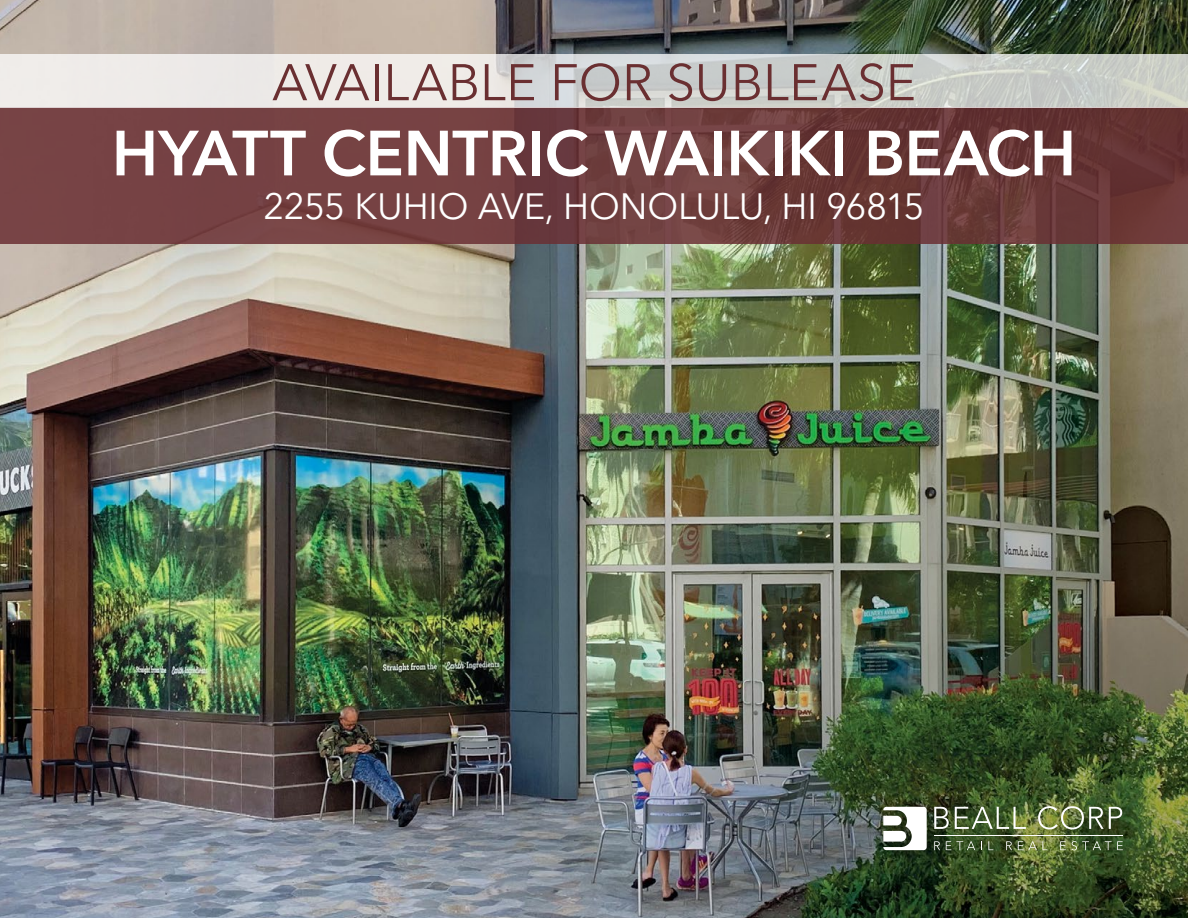
<style>
.page{position:relative;width:1188px;height:918px;background:#fff}
.page>*{position:absolute;margin:0;border:0;box-sizing:border-box;transform-origin:0 0}
.t1{font:600 63.15px "Avenir Next LT Pro";letter-spacing:-.005em;color:#fff}
.t2{font:51px "Avenir Next LT Pro";color:#6a2f31}
.t3{font:36.3px "Avenir Next LT Pro";letter-spacing:-.005em;color:#fff}
</style>
<div class="page">
<img style="left:0;top:0;width:1188px;height:918px">
<div style="left:873px;top:796px;width:260px;height:65px;background:#000;opacity:.5"></div>
<svg style="left:883px;top:807px;width:44px;height:43px"></svg>
<svg style="left:934px;top:807px;width:15px;height:22px"></svg>
<svg style="left:955px;top:807px;width:71px;height:22px;background:#6b7f57"></svg>
<svg style="left:1038px;top:806px;width:84px;height:23px;background:#79875d"></svg>
<svg style="left:934px;top:841px;width:6px;height:9px"></svg>
<svg style="left:946px;top:841px;width:29px;height:9px"></svg>
<svg style="left:988px;top:841px;width:5px;height:9px"></svg>
<svg style="left:1006px;top:841px;width:6px;height:9px"></svg>
<svg style="left:1018px;top:841px;width:29px;height:9px"></svg>
<svg style="left:1060px;top:841px;width:63px;height:9px"></svg>
<hr style="left:934px;top:835px;width:188px;height:1px;background:#fff">
<svg style="left:0;top:108px;width:1188px;height:136px;background:#6f3d3d"></svg>
<svg style="left:0;top:54px;width:1188px;height:54px;background:#dadbd8"></svg>
<h2 class="t2" style="left:272px;top:52px;width:645px">AVAILABLE FOR SUBLEASE</h2>
<h1 class="t1" style="left:112px;top:115px;width:966px">HYATT CENTRIC WAIKIKI BEACH</h1>
<p class="t3" style="left:263px;top:185px;width:663px">2255 KUHIO AVE, HONOLULU, HI 96815</p>
</div>
